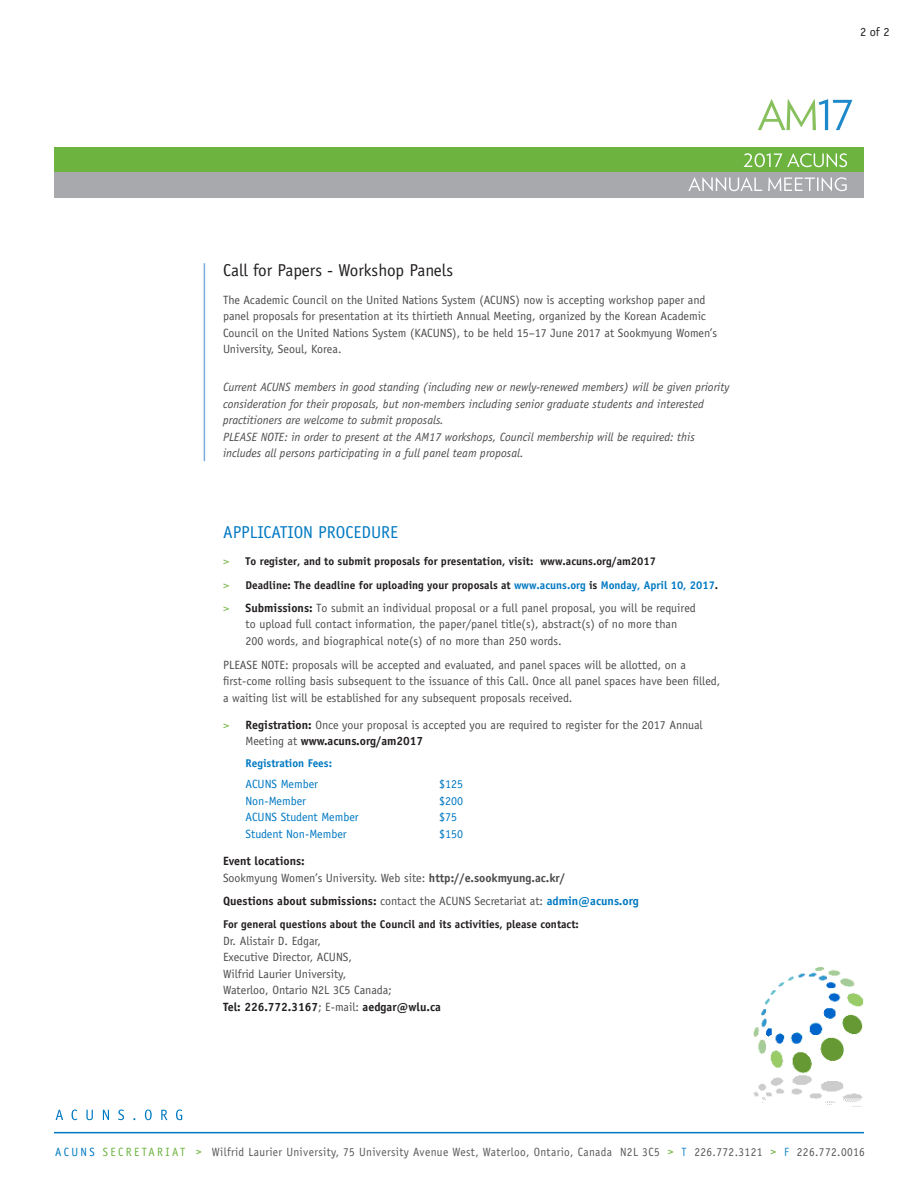
<style>
.page{position:relative;width:918px;height:1188px;background:#fff}
.page>*{position:absolute;margin:0;border:0;box-sizing:border-box;transform-origin:0 0}
._3_-_caps_subheading{font:17.25px "Officina Sans Std";color:#231f20}
._3_-_caps_subheading-2{font:17.25px "Officina Sans Std";color:#0079c2}
.application_details{font:12.3px "Officina Sans Std";color:#231f20}
._4_-_body_copy{font:12px/16.5px "Officina Sans Std";color:#4b4c4d}
._4_-_body_copy-2{font:italic 12px/16.5px "Officina Sans Std";color:#4b4c4d}
._5_-_bold_body_copy{font:12px/16.5px "Officina Sans Std";color:#4b4c4d}
.t1{font:12px "Officina Sans Std";letter-spacing:.035em;color:#57585a;scale:.95 1}
._4_-_body_copy-3{font:12px "Officina Sans Std";color:#0079c2}
._4_-_body_copy-4{font:700 11.25px/23.5px "Officina Sans Std";color:#231f20}
._5_-_bold_body_copy-2{font:700 11.25px "Officina Sans Std";color:#231f20}
._5_-_bold_body_copy-3{font:700 11.25px "Officina Sans Std";color:#0079c2}
.s1{font-weight:400;font-size:12.3px;color:#81bc56}
.s2{color:#0079c2}
.s3{font-size:12.3px;color:#81bc56}
.s4{font-weight:700;color:#231f20}
.s5{font-weight:700}
.s6{font-weight:700;color:#0079c2}
.s7{color:#6cb43f}
.s8{color:#1e89ca}
</style>
<div class="page">
<div style="left:54px;top:147px;width:810px;height:25px;background:#6cb43f"></div>
<div style="left:54px;top:172px;width:810px;height:26px;background:#a8a9ad"></div>
<hr style="left:54px;top:1132px;width:810px;height:1px;background:#0079c2">
<svg style="left:56px;top:1110px;width:126px;height:10px"></svg>
<hr style="left:204px;top:263px;width:1px;height:198px;background:#7aabdb">
<img style="left:753px;top:967px;width:111px;height:140px">
<svg style="left:758px;top:99px;width:94px;height:31px"></svg>
<svg style="left:688px;top:177px;width:159px;height:14px"></svg>
<svg style="left:744px;top:153px;width:103px;height:14px"></svg>
<p class="_3_-_caps_subheading" style="left:223px;top:261px;width:232px">Call for Papers - Workshop Panels</p>
<p class="_4_-_body_copy" style="left:223px;top:292px;width:496px">The Academic Council on the United Nations System (ACUNS) now is accepting workshop paper and panel proposals for presentation at its thirtieth Annual Meeting, organized by the Korean Academic Council on the United Nations System (KACUNS), to be held 15–17 June 2017 at Sookmyung Women’s University, Seoul, Korea.</p>
<p class="_4_-_body_copy-2" style="left:223px;top:379px;width:508px">Current ACUNS members in good standing (including new or newly-renewed members) will be given priority consideration for their proposals, but non-members including senior graduate students and interested practitioners are welcome to submit proposals.<br>PLEASE NOTE: in order to present at the AM17 workshops, Council membership will be required: this includes all persons participating in a full panel team proposal.</p>
<p class="_3_-_caps_subheading-2" style="left:223px;top:522px;width:177px">APPLICATION PROCEDURE</p>
<p class="_4_-_body_copy-4" style="left:223px;top:549px;width:497px"><span class="s1">&gt;</span> To register, and to submit proposals for presentation, visit: www.acuns.org/am2017<br><span class="s1">&gt;</span> Deadline: The deadline for uploading your proposals at <span class="s2">www.acuns.org</span> is <span class="s2">Monday, April 10, 2017</span>.</p>
<p class="_4_-_body_copy" style="left:246px;top:599px;width:452px;text-indent:-22px"><span class="s3">&gt;</span> <span class="s4">Submissions:</span> To submit an individual proposal or a full panel proposal, you will be required to upload full contact information, the paper/panel title(s), abstract(s) of no more than<br>200 words, and biographical note(s) of no more than 250 words.</p>
<p class="_4_-_body_copy" style="left:223px;top:656px;width:499px">PLEASE NOTE: proposals will be accepted and evaluated, and panel spaces will be allotted, on a first-come rolling basis subsequent to the issuance of this Call. Once all panel spaces have been filled, a waiting list will be established for any subsequent proposals received.</p>
<p class="_4_-_body_copy" style="left:246px;top:717px;width:459px;text-indent:-22px"><span class="s3">&gt;</span> <span class="s4">Registration:</span> Once your proposal is accepted you are required to register for the 2017 Annual<br>Meeting at <span class="s4">www.acuns.org/am2017</span></p>
<p class="_5_-_bold_body_copy-3" style="left:246px;top:756px;width:88px">Registration Fees:</p>
<p class="_4_-_body_copy-3" style="left:246px;top:777px;width:74px">ACUNS Member</p>
<p class="_4_-_body_copy-3" style="left:439px;top:777px;width:25px">$125</p>
<p class="_4_-_body_copy-3" style="left:246px;top:794px;width:62px">Non-Member</p>
<p class="_4_-_body_copy-3" style="left:439px;top:794px;width:25px">$200</p>
<p class="_4_-_body_copy-3" style="left:246px;top:810px;width:115px">ACUNS Student Member</p>
<p class="_4_-_body_copy-3" style="left:439px;top:810px;width:19px">$75</p>
<p class="_4_-_body_copy-3" style="left:246px;top:827px;width:103px">Student Non-Member</p>
<p class="_4_-_body_copy-3" style="left:439px;top:827px;width:25px">$150</p>
<p class="_4_-_body_copy" style="left:223px;top:853px;width:344px"><span class="s4">Event locations:<br></span>Sookmyung Women’s University. Web site: <span class="s5">http://e.sookmyung.ac.kr/</span></p>
<p class="_4_-_body_copy" style="left:223px;top:893px;width:417px"><span class="s4">Questions about submissions:</span> contact the ACUNS Secretariat at: <span class="s6">admin@acuns.org</span></p>
<p class="_5_-_bold_body_copy-2" style="left:223px;top:917px;width:357px">For general questions about the Council and its activities, please contact:</p>
<p class="_5_-_bold_body_copy" style="left:223px;top:932px;width:220px">Dr. Alistair D. Edgar,<br>Executive Director, ACUNS,<br>Wilfrid Laurier University,<br>Waterloo, Ontario N2L 3C5 Canada;<br><span class="s4">Tel: 226.772.3167</span>; E-mail: <span class="s4">aedgar@wlu.ca</span></p>
<p class="application_details" style="left:860px;top:25px;width:31px">2 of 2</p>
<p class="t1" style="left:55px;top:1145px;width:854px"><span class="s2">A C U N S</span> <span class="s7">S E C R E TA R I AT &gt;</span> Wilfrid Laurier University, 75 University Avenue West, Waterloo, Ontario, Canada N2L 3C5 <span class="s7">&gt;</span> <span class="s8">T</span> 226.772.3121 <span class="s7">&gt;</span> <span class="s8">F</span> 226.772.0016</p>
</div>
